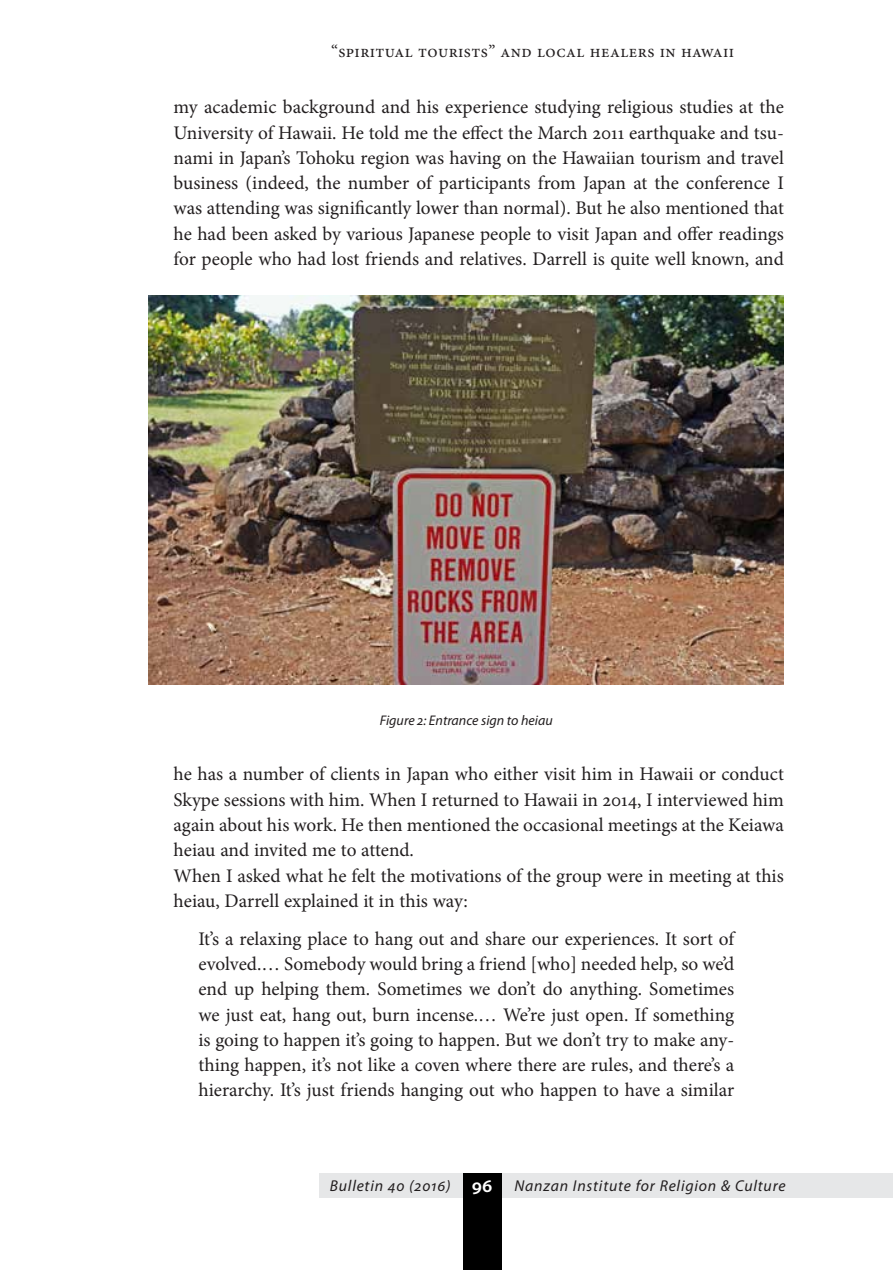
<style>
.page{position:relative;width:893px;height:1270px;background:#fff}
.page>*{position:absolute;margin:0;border:0;box-sizing:border-box;transform-origin:0 0}
.t1{font:19.25px/25.4px "Minion Pro";letter-spacing:-.005em;color:#221e1f;text-align:justify}
.t2{font:17.5px "Minion Pro";letter-spacing:.025em;color:#221e1f}
.t3{font:italic 15.75px "Myriad Pro";letter-spacing:.05em;color:#221e1f}
.t4{font:italic 14px "Myriad Pro";color:#221e1f}
.s1{font-weight:600;font-style:normal;font-size:19.25px;color:#fff}
</style>
<div class="page">
<div style="left:320px;top:1173px;width:573px;height:25px;background:#e6e7e8"></div>
<div style="left:463px;top:1173px;width:39px;height:97px;background:#000"></div>
<img style="left:149px;top:295px;width:635px;height:390px">
<p class="t2" style="left:331px;top:40px;width:405px">“spiritual tourists” and local healers in hawaii</p>
<p class="t1" style="left:174px;top:94px;width:612px">my academic background and his experience studying religious studies at the University of Hawaii. He told me the effect the March 2011 earthquake and tsu&shy;nami in Japan’s Tohoku region was having on the Hawaiian tourism and travel business (indeed, the number of participants from Japan at the conference I was attending was significantly lower than normal). But he also mentioned that he had been asked by various Japanese people to visit Japan and offer readings for people who had lost friends and relatives. Darrell is quite well known, and</p>
<p class="t4" style="left:380px;top:712px;width:174px">Figure 2: Entrance sign to heiau</p>
<p class="t1" style="left:174px;top:762px;width:612px;text-align:left">he has a number of clients in Japan who either visit him in Hawaii or conduct Skype sessions with him. When I returned to Hawaii in 2014, I interviewed him again about his work. He then mentioned the occasional meetings at the Keiawa heiau and invited me to attend.<br>When I asked what he felt the motivations of the group were in meeting at this heiau, Darrell explained it in this way:</p>
<p class="t1" style="left:198px;top:926px;width:537px">It’s a relaxing place to hang out and share our experiences. It sort of evolved.… Somebody would bring a friend [who] needed help, so we’d end up helping them. Sometimes we don’t do anything. Sometimes we just eat, hang out, burn incense.… We’re just open. If something is going to happen it’s going to happen. But we don’t try to make any&shy;thing happen, it’s not like a coven where there are rules, and there’s a hierarchy. It’s just friends hanging out who happen to have a similar</p>
<p class="t3" style="left:330px;top:1176px;width:457px">Bulletin 40 (2016) <span class="s1">96</span> Nanzan Institute for Religion &amp; Culture</p>
</div>
